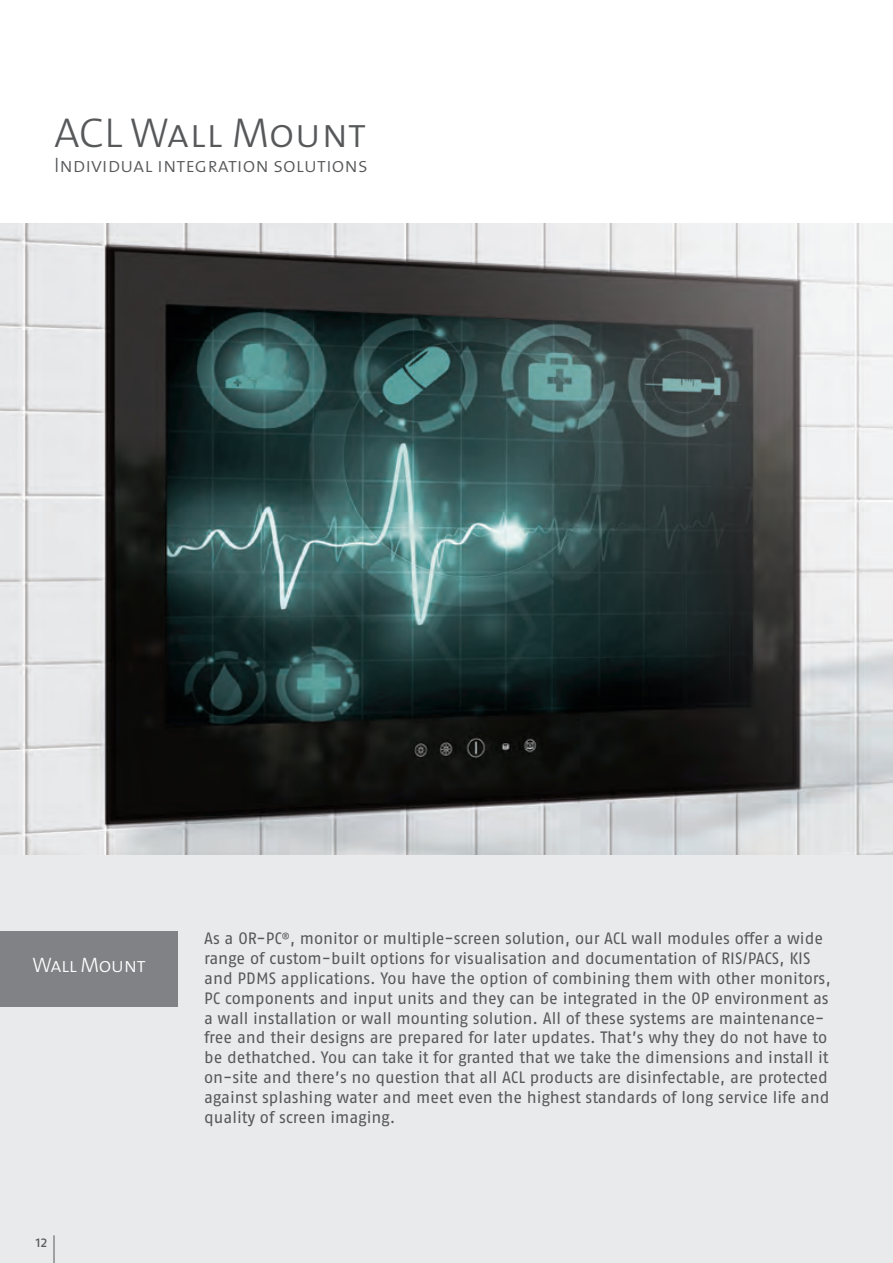
<style>
.page{position:relative;width:893px;height:1263px;background:#fff}
.page>*{position:absolute;margin:0;border:0;box-sizing:border-box;transform-origin:0 0}
.t1{font:42px "The Sans Light Caps";color:#57585a}
.t2{font:21px "The Sans Light Caps";color:#57585a}
.t3{font:21px "The Sans Light Caps";letter-spacing:-.025em;color:#fff}
.t4{font:16.5px/19.8px "Fago OT";color:#57585a}
.t5{font:15px "Fago OT";color:#57585a}
</style>
<div class="page">
<div style="left:0;top:855px;width:893px;height:408px;background:#e9eaeb"></div>
<div style="left:0;top:931px;width:178px;height:75px;background:#808285"></div>
<img style="left:0;top:223px;width:893px;height:632px">
<svg style="left:54px;top:1235px;width:1px;height:28px"></svg>
<hr style="left:892px;top:223px;width:1px;height:409px;background:#e9eaeb">
<h1 class="t1" style="left:54px;top:98px;width:314px">ACL Wall Mount</h1>
<p class="t2" style="left:54px;top:147px;width:315px">Individual integration solutions</p>
<p class="t3" style="left:32px;top:948px;width:115px">Wall Mount</p>
<p class="t5" style="left:36px;top:1233px;width:13px">12</p>
<p class="t4" style="left:204px;top:929px;width:628px">As a OR-PC<sup>®</sup>, monitor or multiple-screen solution, our ACL wall modules offer a wide range of custom-built options for visualisation and documentation of RIS/PACS, KIS and PDMS applications. You have the option of combining them with other monitors, PC components and input units and they can be integrated in the OP environment as a wall installation or wall mounting solution. All of these systems are maintenance&shy;free and their designs are prepared for later updates. That’s why they do not have to be dethatched. You can take it for granted that we take the dimensions and install it on-site and there’s no question that all ACL products are disinfectable, are protected against splashing water and meet even the highest standards of long service life and quality of screen imaging.</p>
</div>
